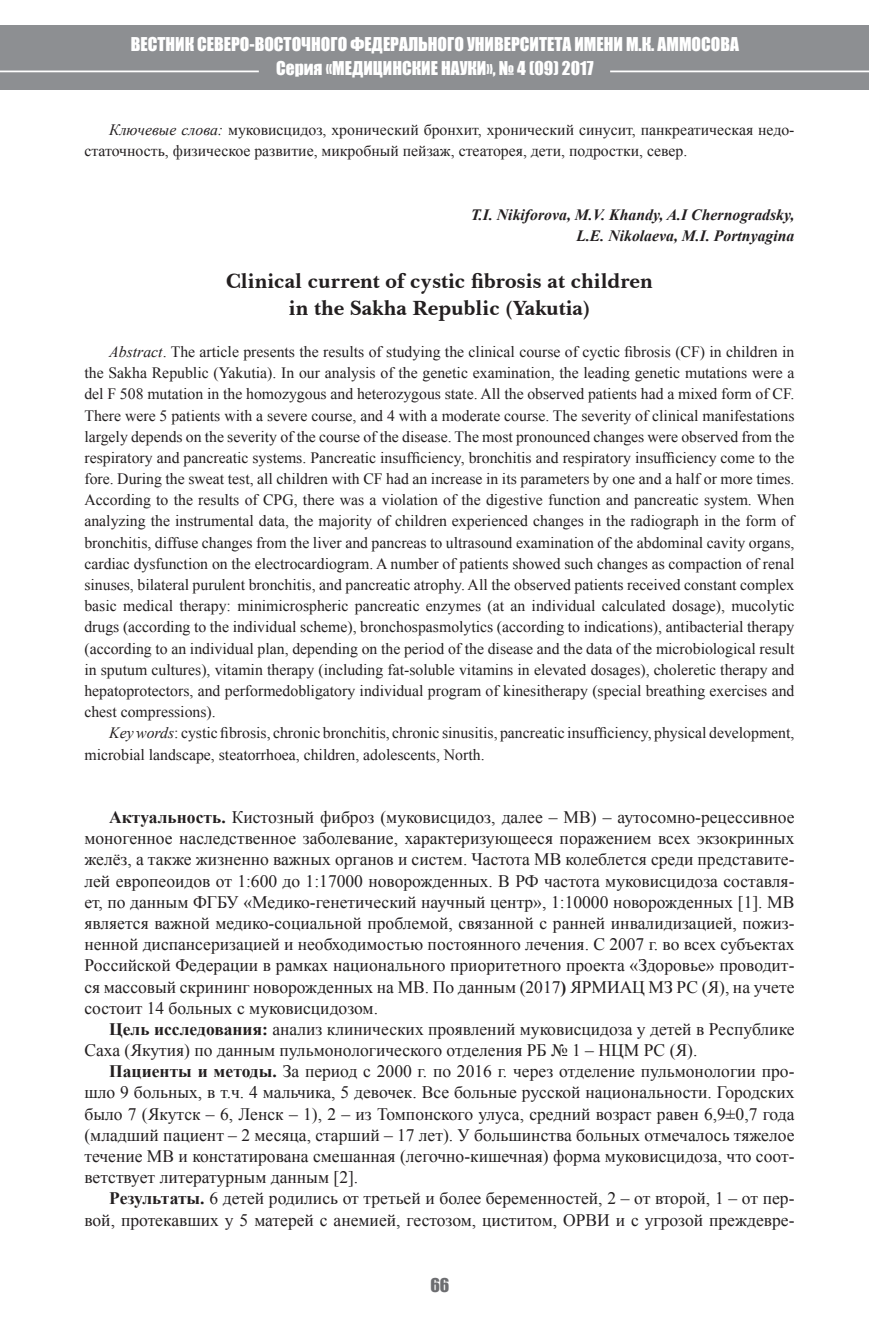
<style>
.page{position:relative;width:869px;height:1340px;background:#fff}
.page>*{position:absolute;margin:0;border:0;box-sizing:border-box;transform-origin:0 0}
.Стиль_абзаца_2{font:700 21px "Baskerville BT";color:#231f20}
.Обычный{font:17.5px/21.2px "Times New Roman";color:#231f20;text-align:justify}
.t1{font:17.5px/24.5px "Impact";color:#fff;text-align:center}
.t2{font:17.5px "Impact";color:#6c6d70}
.Обычный-2{font:15.75px/21.2px "Times New Roman";color:#231f20}
.Обычный-3{font:italic 700 15.75px "Times New Roman";color:#231f20}
.s1{font-style:italic}
.s2{font-weight:700}
</style>
<div class="page">
<div style="left:0;top:25px;width:868px;height:64px;background:#8d8f92"></div>
<hr style="left:0;top:71px;width:259px;height:1px;background:#fff">
<hr style="left:610px;top:71px;width:258px;height:1px;background:#fff">
<p class="t1" style="left:131px;top:31px;width:609px">ВЕСТНИК СЕВЕРО-ВОСТОЧНОГО ФЕДЕРАЛЬНОГО УНИВЕРСИТЕТА ИМЕНИ М.К. АММОСОВА<br>Серия «МЕДИЦИНСКИЕ НАУКИ», № 4 (09) 2017</p>
<p class="Обычный-2" style="left:84px;top:119px;width:711px;text-indent:25px"><span class="s1">Ключевые слова:</span> муковисцидоз, хронический бронхит, хронический синусит, панкреатическая недо&shy;статочность, физическое развитие, микробный пейзаж, стеаторея, дети, подростки, север.</p>
<p class="Обычный-3" style="left:470px;top:203px;width:325px">T.I. Nikiforova, M.V. Khandy, A.I Chernogradsky,</p>
<p class="Обычный-3" style="left:576px;top:225px;width:219px">L.E. Nikolaeva, M.I. Portnyaginа</p>
<p class="Стиль_абзаца_2" style="left:226px;top:267px;width:428px">Clinical current of cystic fibrosis at children</p>
<p class="Стиль_абзаца_2" style="left:289px;top:293px;width:302px">in the Sakha Republic (Yakutia)</p>
<p class="Обычный-2" style="left:84px;top:341px;width:711px;text-align:justify;text-indent:25px"><span class="s1">Abstract</span>. The article presents the results of studying the clinical course of cyctic fibrosis (CF) in children in the Sakha Republic (Yakutia). In our analysis of the genetic examination, the leading genetic mutations were a del F 508 mutation in the homozygous and heterozygous state. All the observed patients had a mixed form of CF.<br>There were 5 patients with a severe course, and 4 with a moderate course. The severity of clinical manifestations largely depends on the severity of the course of the disease. The most pronounced changes were observed from the respiratory and pancreatic systems. Pancreatic insufficiency, bronchitis and respiratory insufficiency come to the fore. During the sweat test, all children with CF had an increase in its parameters by one and a half or more times.<br>According to the results of CPG, there was a violation of the digestive function and pancreatic system. When analyzing the instrumental data, the majority of children experienced changes in the radiograph in the form of bronchitis, diffuse changes from the liver and pancreas to ultrasound examination of the abdominal cavity organs, cardiac dysfunction on the electrocardiogram. A number of patients showed such changes as compaction of renal sinuses, bilateral purulent bronchitis, and pancreatic atrophy. All the observed patients received constant complex basic medical therapy: minimicrospheric pancreatic enzymes (at an individual calculated dosage), mucolytic drugs (according to the individual scheme), bronchospasmolytics (according to indications), antibacterial therapy (according to an individual plan, depending on the period of the disease and the data of the microbiological result in sputum cultures), vitamin therapy (including fat-soluble vitamins in elevated dosages), choleretic therapy and hepatoprotectors, and performedobligatory individual program of kinesitherapy (special breathing exercises and chest compressions).</p>
<p class="Обычный-2" style="left:84px;top:722px;width:711px;text-indent:25px"><span class="s1">Key words</span>: cystic fibrosis, chronic bronchitis, chronic sinusitis, pancreatic insufficiency, physical development, microbial landscape, steatorrhoea, children, adolescents, North.</p>
<p class="Обычный" style="left:84px;top:806px;width:711px;text-indent:25px"><span class="s2">Актуальность.</span> Кистозный фиброз (муковисцидоз, далее – МВ) – аутосомно-рецессивное моногенное наследственное заболевание, характеризующееся поражением всех экзокринных желёз, а также жизненно важных органов и систем. Частота МВ колеблется среди представите&shy;лей европеоидов от 1:600 до 1:17000 новорожденных. В РФ частота муковисцидоза составля&shy;ет, по данным ФГБУ «Медико-генетический научный центр», 1:10000 новорожденных [1]. МВ является важной медико-социальной проблемой, связанной с ранней инвалидизацией, пожиз&shy;ненной диспансеризацией и необходимостью постоянного лечения. С 2007 г. во всех субъектах Российской Федерации в рамках национального приоритетного проекта «Здоровье» проводит&shy;ся массовый скрининг новорожденных на МВ. По данным (2017<span class="s2">)</span> ЯРМИАЦ МЗ РС (Я), на учете состоит 14 больных с муковисцидозом.</p>
<p class="Обычный" style="left:84px;top:1018px;width:711px;text-indent:25px"><span class="s2">Цель исследования:</span> анализ клинических проявлений муковисцидоза у детей в Республике<br>Саха (Якутия) по данным пульмонологического отделения РБ № 1 – НЦМ РС (Я).</p>
<p class="Обычный" style="left:84px;top:1060px;width:711px;text-indent:25px"><span class="s2">Пациенты и методы.</span> За период с 2000 г. по 2016 г. через отделение пульмонологии про&shy;шло 9 больных, в т.ч. 4 мальчика, 5 девочек. Все больные русской национальности. Городских было 7 (Якутск – 6, Ленск – 1), 2 – из Томпонского улуса, средний возраст равен 6,9±0,7 года (младший пациент – 2 месяца, старший – 17 лет). У большинства больных отмечалось тяжелое течение МВ и констатирована смешанная (легочно-кишечная) форма муковисцидоза, что соот&shy;ветствует литературным данным [2].</p>
<p class="Обычный" style="left:84px;top:1187px;width:711px;text-align:right"><span class="s2">Результаты.</span> 6 детей родились от третьей и более беременностей, 2 – от второй, 1 – от пер&shy;вой, протекавших у 5 матерей с анемией, гестозом, циститом, ОРВИ и с угрозой преждевре-</p>
<p class="t2" style="left:430px;top:1271px;width:20px">66</p>
</div>
